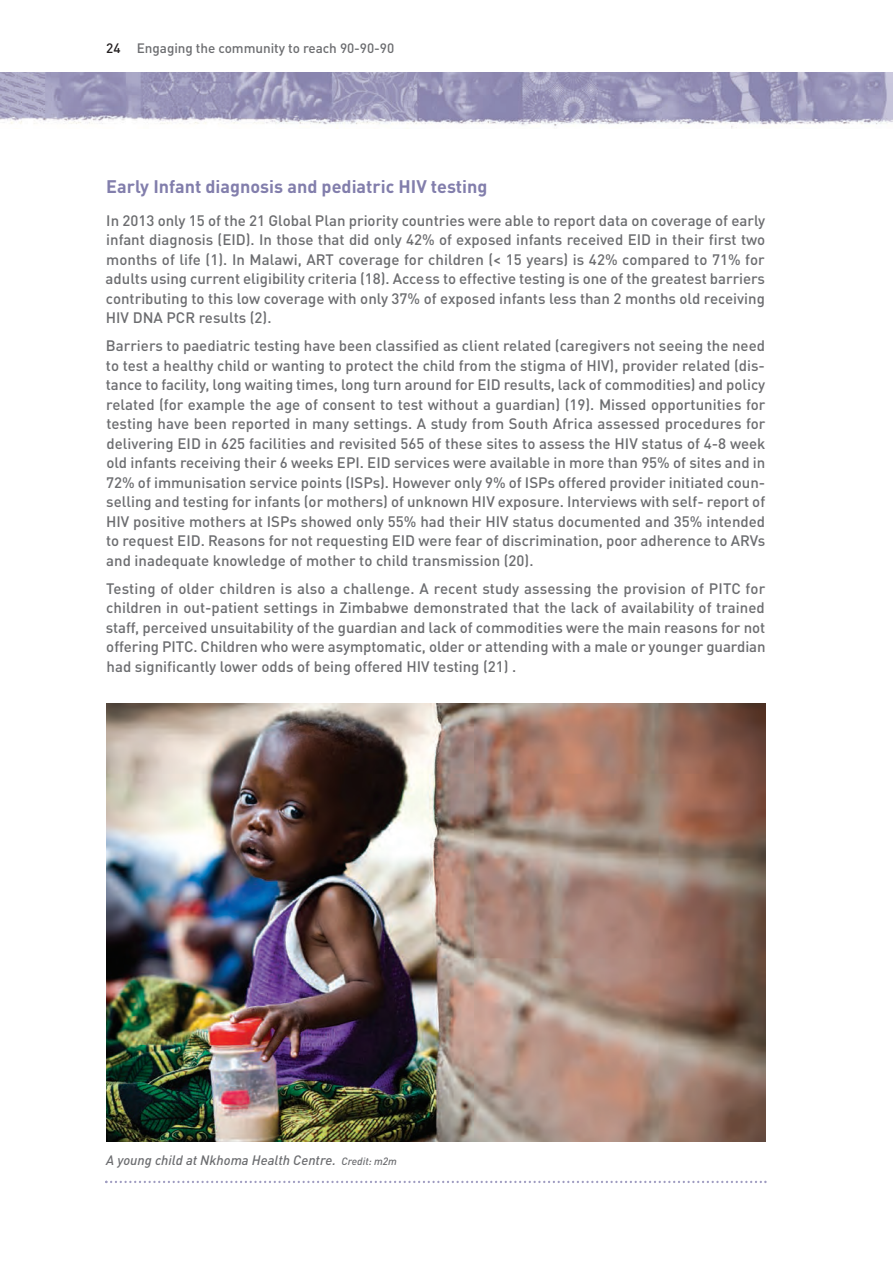
<style>
.page{position:relative;width:893px;height:1263px;background:#fff}
.page>*{position:absolute;margin:0;border:0;box-sizing:border-box;transform-origin:0 0}
.t1{font:700 18px "DIN Pro";color:#827eac}
.t2{font:500 15px/19.5px "DIN Pro";color:#6c6d70;text-align:justify}
.t3{font:italic 500 13.5px "DIN Pro";color:#6c6d70}
.t4{font:500 13.5px "DIN Pro";letter-spacing:-.005em;color:#6c6d70}
.s1{color:#231f20}
.s2{font-size:10.5px}
</style>
<div class="page">
<img style="left:0;top:72px;width:893px;height:57px">
<img style="left:106px;top:704px;width:659px;height:437px">
<svg style="left:105px;top:1181px;width:662px;height:2px"></svg>
<p class="t4" style="left:106px;top:43px;width:289px"><span class="s1">24</span> Engaging the community to reach 90-90-90</p>
<p class="t1" style="left:106px;top:180px;width:383px">Early Infant diagnosis and pediatric HIV testing</p>
<p class="t2" style="left:106px;top:212px;width:661px">In 2013 only 15 of the 21 Global Plan priority countries were able to report data on coverage of early infant diagnosis (EID). In those that did only 42% of exposed infants received EID in their first two months of life (1). In Malawi, ART coverage for children (&lt; 15 years) is 42% compared to 71% for adults using current eligibility criteria (18). Access to effective testing is one of the greatest barriers contributing to this low coverage with only 37% of exposed infants less than 2 months old receiving HIV DNA PCR results (2).</p>
<p class="t2" style="left:106px;top:337px;width:661px">Barriers to paediatric testing have been classified as client related (caregivers not seeing the need to test a healthy child or wanting to protect the child from the stigma of HIV), provider related (dis&shy;tance to facility, long waiting times, long turn around for EID results, lack of commodities) and policy related (for example the age of consent to test without a guardian) (19). Missed opportunities for testing have been reported in many settings. A study from South Africa assessed procedures for delivering EID in 625 facilities and revisited 565 of these sites to assess the HIV status of 4-8 week old infants receiving their 6 weeks EPI. EID services were available in more than 95% of sites and in 72% of immunisation service points (ISPs). However only 9% of ISPs offered provider initiated coun&shy;selling and testing for infants (or mothers) of unknown HIV exposure. Interviews with self- report of HIV positive mothers at ISPs showed only 55% had their HIV status documented and 35% intended to request EID. Reasons for not requesting EID were fear of discrimination, poor adherence to ARVs and inadequate knowledge of mother to child transmission (20).</p>
<p class="t2" style="left:106px;top:580px;width:661px">Testing of older children is also a challenge. A recent study assessing the provision of PITC for children in out-patient settings in Zimbabwe demonstrated that the lack of availability of trained staff, perceived unsuitability of the guardian and lack of commodities were the main reasons for not offering PITC. Children who were asymptomatic, older or attending with a male or younger guardian had significantly lower odds of being offered HIV testing (21) .</p>
<p class="t3" style="left:106px;top:1155px;width:292px">A young child at Nkhoma Health Centre. <span class="s2">Credit: m2m</span></p>
</div>
